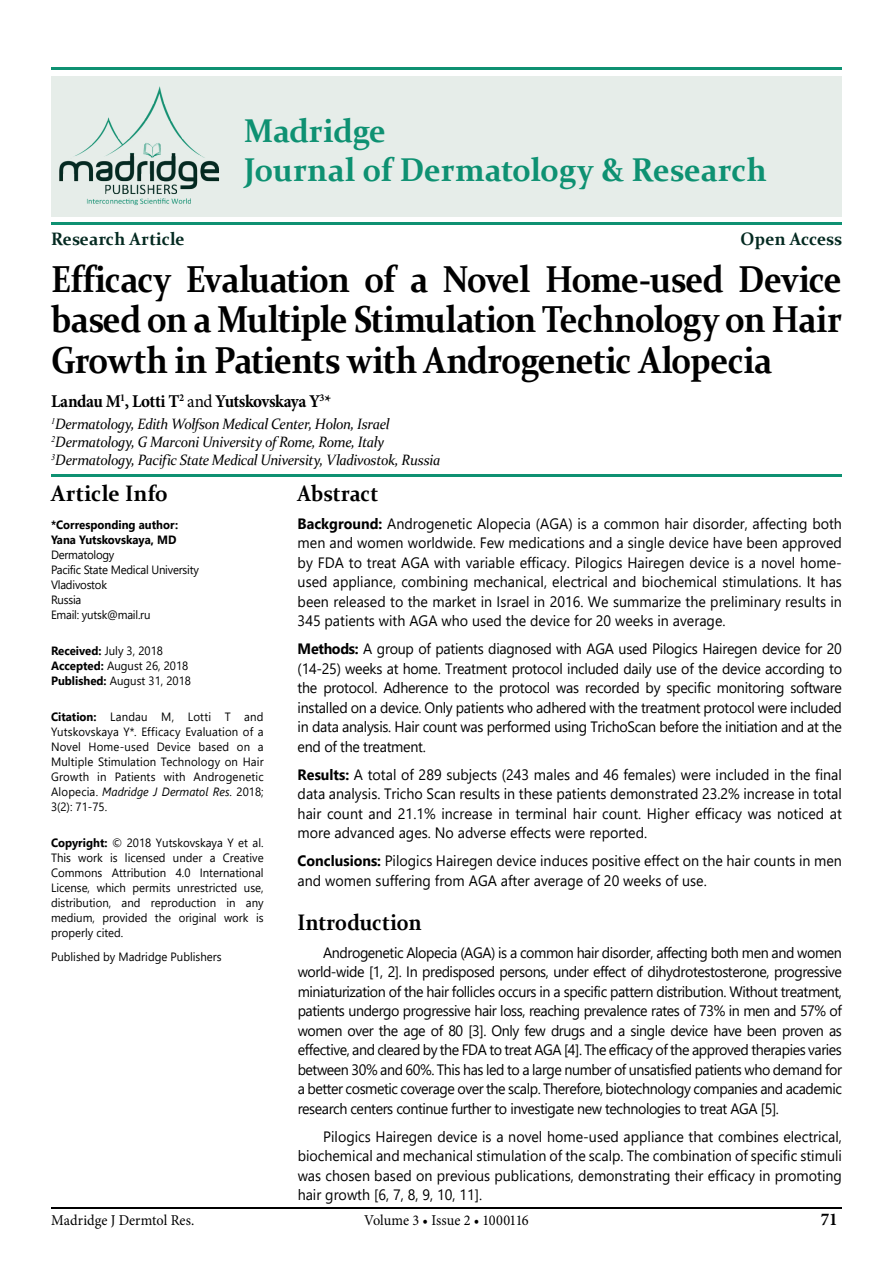
<style>
.page{position:relative;width:893px;height:1263px;background:#fff}
.page>*{position:absolute;margin:0;border:0;box-sizing:border-box;transform-origin:0 0}
.t1{font:700 37.5px/40.5px "Constantia";letter-spacing:-.025em;color:#000;text-align:justify;scale:.9 1}
.t2{font:700 33px/39px "Constantia";letter-spacing:-.005em;color:#0e9172;scale:.95 1}
.t3{font:700 22.5px "Constantia";letter-spacing:.005em;color:#000;scale:.9 1}
.t4{font:700 22.5px "Constantia";letter-spacing:.005em;color:#000;scale:.95 1}
.t5{font:700 18px "Minion Pro";letter-spacing:-.025em;color:#000;scale:.95 1}
.t6{font:700 18px "Constantia";color:#032920;scale:.95 1}
.t7{font:15px/19.5px "Segoe UI";color:#000;text-align:justify;scale:.95 1}
.t8{font:italic 15px/18px "Constantia";letter-spacing:-.025em;color:#000;scale:.95 1}
.t9{font:15px "Minion Pro";color:#000;scale:.95 1}
.t10{font:12px/15px "Segoe UI";color:#000;text-align:justify;scale:.95 1}
.t11{font:12px/15px "Segoe UI";letter-spacing:-.02em;color:#000;scale:.95 1}
.t12{font:700 12px/15px "Segoe UI";color:#000;scale:.95 1}
.s1{font-weight:400}
.s2{font-weight:700}
.s3{font-style:italic}
</style>
<div class="page">
<hr style="left:51px;top:1208px;width:791px;height:1px;background:#000">
<hr style="left:51px;top:223px;width:791px;height:2px;background:#0e9172">
<hr style="left:51px;top:68px;width:791px;height:2px;background:#0e9172">
<div style="left:51px;top:76px;width:791px;height:140px;background:#e6ede9"></div>
<img style="left:59px;top:86px;width:160px;height:120px">
<hr style="left:51px;top:474px;width:791px;height:3px;background:#0e9172">
<h2 class="t2" style="left:244px;top:109px;width:552px">Madridge<br>Journal of Dermatology &amp; Research</h2>
<p class="t6" style="left:51px;top:226px;width:142px">Research Article</p>
<p class="t6" style="left:741px;top:226px;width:108px">Open Access</p>
<h1 class="t1" style="left:51px;top:257px;width:880px">Efficacy Evaluation of a Novel Home-used Device based on a Multiple Stimulation Technology on Hair Growth in Patients with Androgenetic Alopecia</h1>
<p class="t5" style="left:51px;top:388px;width:297px">Landau M<sup>1</sup>, Lotti T<sup>2</sup> <span class="s1">and</span> Yutskovskaya Y<sup>3</sup>*</p>
<p class="t8" style="left:51px;top:414px;width:411px"><sup>1</sup>Dermatology, Edith Wolfson Medical Center, Holon, Israel<br><sup>2</sup>Dermatology, G Marconi University of Rome, Rome, Italy<br><sup>3</sup>Dermatology, Pacific State Medical University, Vladivostok, Russia</p>
<h3 class="t4" style="left:51px;top:478px;width:125px">Article Info</h3>
<p class="t12" style="left:51px;top:516px;width:135px">*Corresponding author:<br>Yana Yutskovskaya, MD</p>
<p class="t11" style="left:51px;top:546px;width:157px">Dermatology<br>Pacific State Medical University<br>Vladivostok<br>Russia<br>Email: yutsk@mail.ru</p>
<p class="t10" style="left:51px;top:642px;width:149px;text-align:left"><span class="s2">Received:</span> July 3, 2018<br><span class="s2">Accepted:</span> August 26, 2018<br><span class="s2">Published:</span> August 31, 2018</p>
<p class="t10" style="left:51px;top:708px;width:225px"><span class="s2">Citation:</span> Landau M, Lotti T and Yutskovskaya Y*. Efficacy Evaluation of a Novel Home-used Device based on a Multiple Stimulation Technology on Hair Growth in Patients with Androgenetic Alopecia. <span class="s3">Madridge J Dermatol Res</span>. 2018; 3(2): 71-75.</p>
<p class="t10" style="left:51px;top:834px;width:225px"><span class="s2">Copyright:</span> © 2018 Yutskovskaya Y et al.<br>This work is licensed under a Creative Commons Attribution 4.0 International License, which permits unrestricted use, distribution, and reproduction in any medium, provided the original work is properly cited.</p>
<p class="t10" style="left:51px;top:948px;width:181px">Published by Madridge Publishers</p>
<h3 class="t3" style="left:298px;top:478px;width:91px">Abstract</h3>
<p class="t7" style="left:298px;top:512px;width:574px"><span class="s2">Background:</span> Androgenetic Alopecia (AGA) is a common hair disorder, affecting both men and women worldwide. Few medications and a single device have been approved by FDA to treat AGA with variable efficacy. Pilogics Hairegen device is a novel home&shy;used appliance, combining mechanical, electrical and biochemical stimulations. It has been released to the market in Israel in 2016. We summarize the preliminary results in 345 patients with AGA who used the device for 20 weeks in average.</p>
<p class="t7" style="left:298px;top:638px;width:575px"><span class="s2">Methods:</span> A group of patients diagnosed with AGA used Pilogics Hairegen device for 20 (14-25) weeks at home. Treatment protocol included daily use of the device according to the protocol. Adherence to the protocol was recorded by specific monitoring software installed on a device. Only patients who adhered with the treatment protocol were included in data analysis. Hair count was performed using TrichoScan before the initiation and at the end of the treatment.</p>
<p class="t7" style="left:298px;top:763px;width:574px"><span class="s2">Results:</span> A total of 289 subjects (243 males and 46 females) were included in the final data analysis. Tricho Scan results in these patients demonstrated 23.2% increase in total hair count and 21.1% increase in terminal hair count. Higher efficacy was noticed at more advanced ages. No adverse effects were reported.</p>
<p class="t7" style="left:298px;top:850px;width:574px"><span class="s2">Conclusions:</span> Pilogics Hairegen device induces positive effect on the hair counts in men and women suffering from AGA after average of 20 weeks of use.</p>
<h3 class="t3" style="left:298px;top:907px;width:139px">Introduction</h3>
<p class="t7" style="left:298px;top:941px;width:575px;text-indent:26px">Androgenetic Alopecia (AGA) is a common hair disorder, affecting both men and women world-wide [1, 2]. In predisposed persons, under effect of dihydrotestosterone, progressive miniaturization of the hair follicles occurs in a specific pattern distribution. Without treatment, patients undergo progressive hair loss, reaching prevalence rates of 73% in men and 57% of women over the age of 80 [3]. Only few drugs and a single device have been proven as effective, and cleared by the FDA to treat AGA [4]. The efficacy of the approved therapies varies between 30% and 60%. This has led to a large number of unsatisfied patients who demand for a better cosmetic coverage over the scalp. Therefore, biotechnology companies and academic research centers continue further to investigate new technologies to treat AGA [5].</p>
<p class="t7" style="left:298px;top:1125px;width:574px;text-indent:26px">Pilogics Hairegen device is a novel home-used appliance that combines electrical, biochemical and mechanical stimulation of the scalp. The combination of specific stimuli was chosen based on previous publications, demonstrating their efficacy in promoting hair growth [6, 7, 8, 9, 10, 11].</p>
<p class="t9" style="left:51px;top:1210px;width:152px">Madridge J Dermtol Res.</p>
<p class="t9" style="left:364px;top:1210px;width:175px">Volume 3 • Issue 2 • 1000116</p>
<p class="t5" style="left:821px;top:1206px;width:19px">71</p>
</div>
